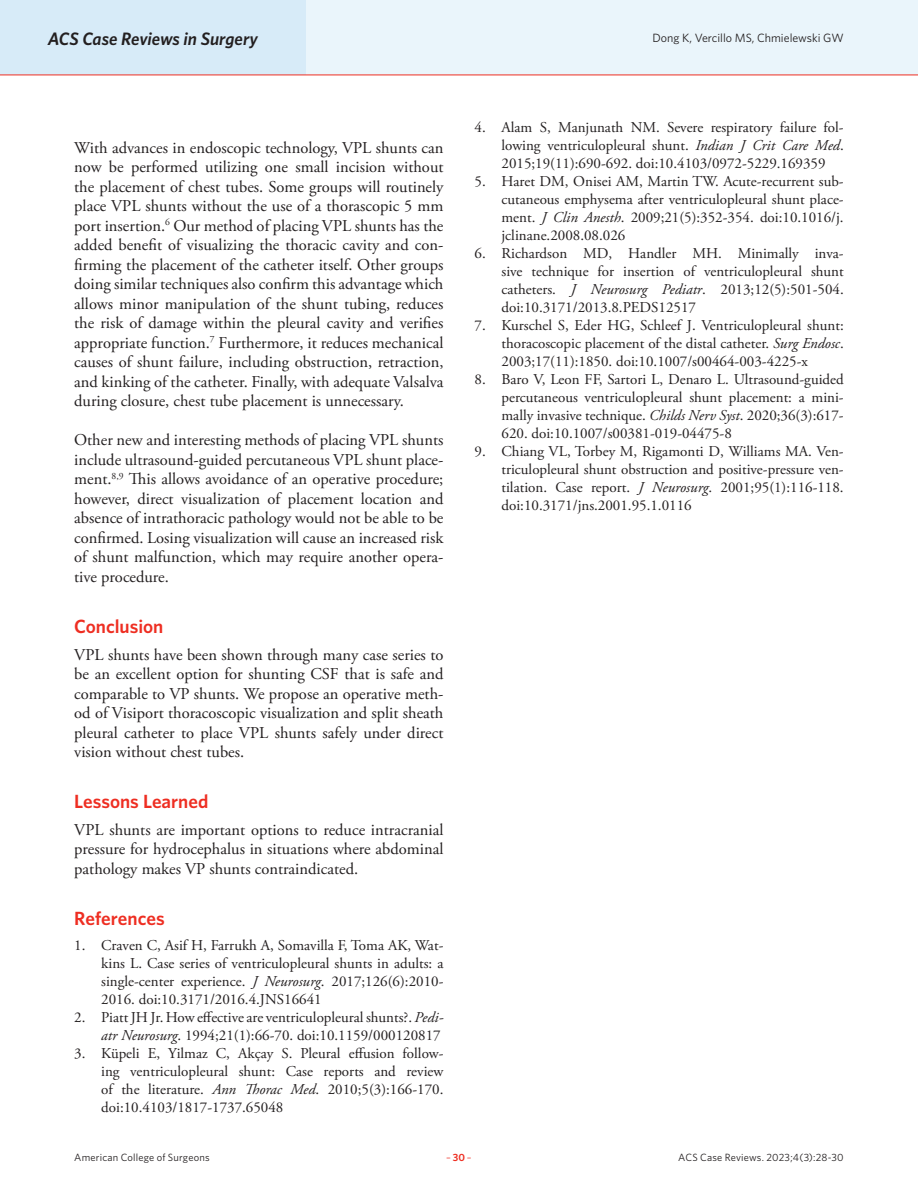
<style>
.page{position:relative;width:918px;height:1188px;background:#fff}
.page>*{position:absolute;margin:0;border:0;box-sizing:border-box;transform-origin:0 0}
.Article_Subhead{font:600 19.2px "Whitney";color:#ee2e22}
.t1{font:italic 600 18px "Whitney";letter-spacing:-.005em;color:#231f20}
.Article_Body_no_indent{font:16.5px/19.5px "Adobe Garamond Pro";color:#231f20;text-align:justify}
.t2{font:15px/18px "Adobe Garamond Pro";color:#231f20;text-align:justify}
.t3{font:12px "Whitney";color:#231f20}
.t4{font:10.5px "Whitney";letter-spacing:.015em;color:#231f20}
.t5{font:10.5px "Whitney";color:#ee2e22}
.s1{font-style:italic}
.s2{font-weight:600}
</style>
<div class="page">
<div style="left:0;top:0;width:918px;height:75px;background:#eaf5fb"></div>
<div style="left:0;top:0;width:306px;height:75px;background:#d7ebf8"></div>
<hr style="left:0;top:75px;width:918px;height:1px;background:#ee2e22">
<p class="t1" style="left:48px;top:26px;width:212px">ACS Case Reviews in Surgery</p>
<p class="t3" style="left:653px;top:30px;width:193px">Dong K, Vercillo MS, Chmielewski GW</p>
<p class="Article_Body_no_indent" style="left:74px;top:139px;width:371px">With advances in endoscopic technology, VPL shunts can now be performed utilizing one small incision without the placement of chest tubes. Some groups will routinely place VPL shunts without the use of a thorascopic 5 mm port insertion.<sup>6</sup> Our method of placing VPL shunts has the added benefit of visualizing the thoracic cavity and con&shy;firming the placement of the catheter itself. Other groups doing similar techniques also confirm this advantage which allows minor manipulation of the shunt tubing, reduces the risk of damage within the pleural cavity and verifies appropriate function.<sup>7</sup> Furthermore, it reduces mechanical causes of shunt failure, including obstruction, retraction, and kinking of the catheter. Finally, with adequate Valsalva during closure, chest tube placement is unnecessary.</p>
<p class="Article_Body_no_indent" style="left:74px;top:431px;width:371px">Other new and interesting methods of placing VPL shunts include ultrasound-guided percutaneous VPL shunt place&shy;ment.<sup>8,9</sup> This allows avoidance of an operative procedure; however, direct visualization of placement location and absence of intrathoracic pathology would not be able to be confirmed. Losing visualization will cause an increased risk of shunt malfunction, which may require another opera&shy;tive procedure.</p>
<p class="Article_Subhead" style="left:74px;top:613px;width:91px">Conclusion</p>
<p class="Article_Body_no_indent" style="left:74px;top:645px;width:371px">VPL shunts have been shown through many case series to be an excellent option for shunting CSF that is safe and comparable to VP shunts. We propose an operative meth&shy;od of Visiport thoracoscopic visualization and split sheath pleural catheter to place VPL shunts safely under direct vision without chest tubes.</p>
<p class="Article_Subhead" style="left:74px;top:788px;width:136px">Lessons Learned</p>
<p class="Article_Body_no_indent" style="left:74px;top:821px;width:371px">VPL shunts are important options to reduce intracranial pressure for hydrocephalus in situations where abdominal pathology makes VP shunts contraindicated.</p>
<p class="Article_Subhead" style="left:74px;top:905px;width:92px">References</p>
<p class="t2" style="left:101px;top:937px;width:344px;text-indent:-27px">1. Craven C, Asif H, Farrukh A, Somavilla F, Toma AK, Wat&shy;kins L. Case series of ventriculopleural shunts in adults: a single-center experience. <span class="s1">J Neurosurg</span>. 2017;126(6):2010- 2016. doi:10.3171/2016.4.JNS16641</p>
<p class="t2" style="left:74px;top:1009px;width:371px;text-align:right">2. Piatt JH Jr. How effective are ventriculopleural shunts?. <span class="s1">Pedi&shy;atr Neurosurg</span>. 1994;21(1):66-70. doi:10.1159/000120817</p>
<p class="t2" style="left:101px;top:1045px;width:344px;text-indent:-27px">3. Küpeli E, Yilmaz C, Akçay S. Pleural effusion follow&shy;ing ventriculopleural shunt: Case reports and review of the literature. <span class="s1">Ann Thorac Med</span>. 2010;5(3):166-170. doi:10.4103/1817-1737.65048</p>
<p class="t2" style="left:502px;top:119px;width:344px;text-indent:-27px">4. Alam S, Manjunath NM. Severe respiratory failure fol&shy;lowing ventriculopleural shunt. <span class="s1">Indian J Crit Care Med</span>.<br>2015;19(11):690-692. doi:10.4103/0972-5229.169359</p>
<p class="t2" style="left:502px;top:173px;width:344px;text-indent:-27px">5. Haret DM, Onisei AM, Martin TW. Acute-recurrent sub&shy;cutaneous emphysema after ventriculopleural shunt place&shy;ment. <span class="s1">J Clin Anesth</span>. 2009;21(5):352-354. doi:10.1016/j. jclinane.2008.08.026</p>
<p class="t2" style="left:502px;top:245px;width:344px;text-indent:-27px">6. Richardson MD, Handler MH. Minimally inva&shy;sive technique for insertion of ventriculopleural shunt catheters. <span class="s1">J Neurosurg Pediatr</span>. 2013;12(5):501-504. doi:10.3171/2013.8.PEDS12517</p>
<p class="t2" style="left:502px;top:317px;width:344px;text-indent:-27px">7. Kurschel S, Eder HG, Schleef J. Ventriculopleural shunt: thoracoscopic placement of the distal catheter. <span class="s1">Surg Endosc</span>.<br>2003;17(11):1850. doi:10.1007/s00464-003-4225-x</p>
<p class="t2" style="left:502px;top:371px;width:344px;text-indent:-27px">8. Baro V, Leon FF, Sartori L, Denaro L. Ultrasound-guided percutaneous ventriculopleural shunt placement: a mini&shy;mally invasive technique. <span class="s1">Childs Nerv Syst</span>. 2020;36(3):617- 620. doi:10.1007/s00381-019-04475-8</p>
<p class="t2" style="left:502px;top:443px;width:344px;text-indent:-27px">9. Chiang VL, Torbey M, Rigamonti D, Williams MA. Ven&shy;triculopleural shunt obstruction and positive-pressure ven&shy;tilation. Case report. <span class="s1">J Neurosurg</span>. 2001;95(1):116-118. doi:10.3171/jns.2001.95.1.0116</p>
<p class="t4" style="left:74px;top:1150px;width:137px">American College of Surgeons</p>
<p class="t5" style="left:446px;top:1150px;width:27px">–<span class="s2">30</span>–</p>
<p class="t4" style="left:678px;top:1150px;width:167px">ACS Case Reviews. 2023;4(3):28-30</p>
</div>
